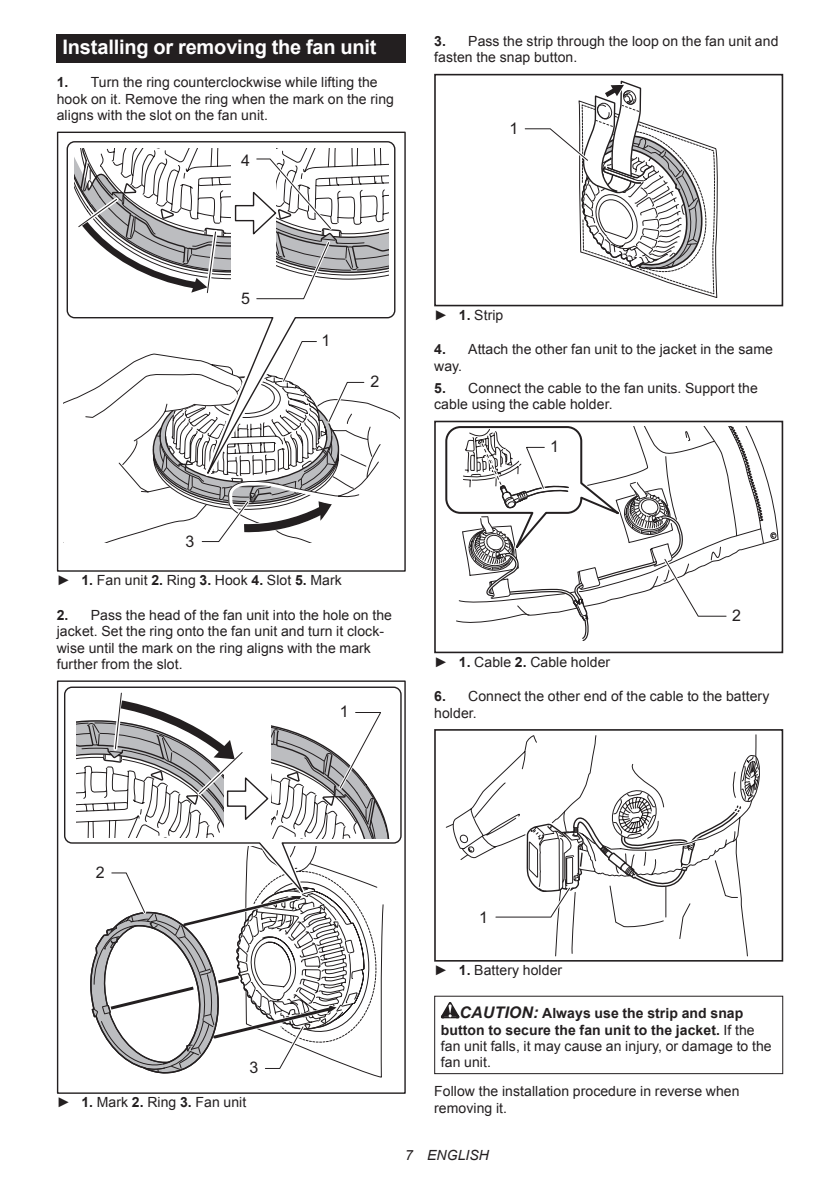
<style>
.page{position:relative;width:840px;height:1191px;background:#fff}
.page>*{position:absolute;margin:0;border:0;box-sizing:border-box;transform-origin:0 0}
.t1{font:700 20px "Arial";letter-spacing:-.01em;color:#fff}
.t2{font:16px "Arial";color:#231f20}
.t3{font:14px/16.4px "Arial";letter-spacing:.005em;color:#231f20}
.t4{font:700 14px/16.4px "Arial";letter-spacing:.005em;color:#231f20}
.t5{font:italic 14px "Arial";letter-spacing:.005em;color:#231f20}
.s1{font-weight:700}
.s2{font-style:italic;font-size:16px}
.s3{font-weight:400}
</style>
<div class="page">
<div style="left:57px;top:34px;width:348px;height:29px;background:#231f20"></div>
<svg style="left:66px;top:141px;width:330px;height:352px"></svg>
<svg style="left:152px;top:338px;width:214px;height:234px"></svg>
<svg style="left:73px;top:148px;width:315px;height:154px"></svg>
<svg style="left:64px;top:686px;width:338px;height:177px"></svg>
<div style="left:57px;top:680px;width:348px;height:413px;border:1px solid #231f20"></div>
<svg style="left:76px;top:688px;width:314px;height:150px"></svg>
<svg style="left:90px;top:863px;width:294px;height:212px"></svg>
<div style="left:434px;top:74px;width:348px;height:232px;border:2px solid #231f20"></div>
<svg style="left:524px;top:80px;width:194px;height:218px"></svg>
<div style="left:434px;top:421px;width:348px;height:232px;border:2px solid #231f20"></div>
<svg style="left:442px;top:421px;width:336px;height:220px"></svg>
<div style="left:434px;top:729px;width:348px;height:232px;border:2px solid #231f20"></div>
<svg style="left:450px;top:734px;width:311px;height:227px"></svg>
<svg style="left:440px;top:1002px;width:19px;height:16px"></svg>
<div style="left:434px;top:995px;width:348px;height:79px;border:1px solid #231f20"></div>
<h1 class="t1" style="left:62px;top:34px;width:315px">Installing or removing the fan unit</h1>
<p class="t3" style="left:57px;top:74px;width:338px"><span class="s1">1.</span> Turn the ring counterclockwise while lifting the hook on it. Remove the ring when the mark on the ring aligns with the slot on the fan unit.</p>
<p class="t2" style="left:241px;top:150px;width:10px">4</p>
<p class="t3" style="left:434px;top:33px;width:345px"><span class="s1">3.</span> Pass the strip through the loop on the fan unit and fasten the snap button.</p>
<p class="t2" style="left:509px;top:118px;width:10px">1</p>
<p class="t2" style="left:241px;top:288px;width:10px">5</p>
<p class="t2" style="left:185px;top:530px;width:10px">3</p>
<p class="t2" style="left:321px;top:330px;width:10px">1</p>
<p class="t2" style="left:370px;top:371px;width:10px">2</p>
<p class="t3" style="left:57px;top:572px;width:286px">► <span class="s1">1.</span> Fan unit <span class="s1">2.</span> Ring <span class="s1">3.</span> Hook <span class="s1">4.</span> Slot <span class="s1">5.</span> Mark</p>
<p class="t3" style="left:57px;top:607px;width:336px"><span class="s1">2.</span> Pass the head of the fan unit into the hole on the jacket. Set the ring onto the fan unit and turn it clock&shy;wise until the mark on the ring aligns with the mark further from the slot.</p>
<p class="t2" style="left:340px;top:701px;width:10px">1</p>
<p class="t3" style="left:434px;top:307px;width:71px">► <span class="s1">1.</span> Strip</p>
<p class="t3" style="left:434px;top:341px;width:340px"><span class="s1">4.</span> Attach the other fan unit to the jacket in the same way.</p>
<p class="t3" style="left:434px;top:380px;width:325px"><span class="s1">5.</span> Connect the cable to the fan units. Support the cable using the cable holder.</p>
<p class="t2" style="left:550px;top:436px;width:10px">1</p>
<p class="t2" style="left:731px;top:605px;width:10px">2</p>
<p class="t3" style="left:434px;top:654px;width:177px">► <span class="s1">1.</span> Cable <span class="s1">2.</span> Cable holder</p>
<p class="t3" style="left:434px;top:688px;width:336px"><span class="s1">6.</span> Connect the other end of the cable to the battery holder.</p>
<p class="t2" style="left:96px;top:861px;width:10px">2</p>
<p class="t2" style="left:249px;top:1057px;width:10px">3</p>
<p class="t3" style="left:57px;top:1094px;width:191px">► <span class="s1">1.</span> Mark <span class="s1">2.</span> Ring <span class="s1">3.</span> Fan unit</p>
<p class="t2" style="left:479px;top:907px;width:10px">1</p>
<p class="t3" style="left:434px;top:962px;width:129px">► <span class="s1">1.</span> Battery holder</p>
<p class="t4" style="left:440px;top:1005px;width:332px;text-indent:19px"><span class="s2">CAUTION:</span> Always use the strip and snap button to secure the fan unit to the jacket. <span class="s3">If the fan unit falls, it may cause an injury, or damage to the fan unit.</span></p>
<p class="t3" style="left:434px;top:1083px;width:307px">Follow the installation procedure in reverse when removing it.</p>
<p class="t5" style="left:405px;top:1146px;width:85px">7 ENGLISH</p>
</div>
